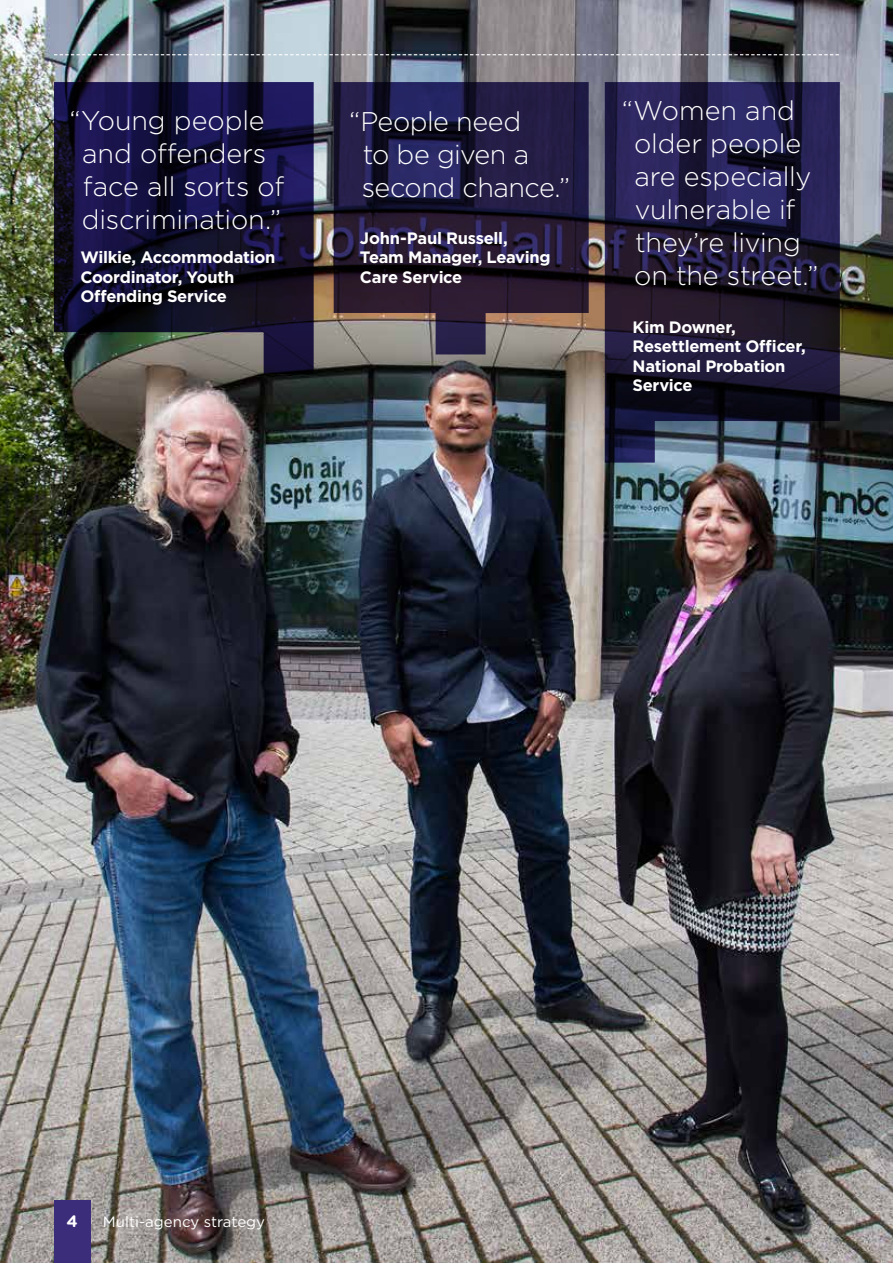
<style>
.page{position:relative;width:893px;height:1263px;background:#fff}
.page>*{position:absolute;margin:0;border:0;box-sizing:border-box;transform-origin:0 0}
.t1{font:300 27px/33px "Gotham";letter-spacing:-.01em;color:#fff}
.t2{font:700 16.5px/19.5px "Gotham";letter-spacing:-.02em;color:#fff}
.t3{font:15px "Gotham";color:#fff}
.s1{font-family:"Gotham Rounded";font-weight:700;font-size:16.5px}
</style>
<div class="page">
<img style="left:0;top:0;width:893px;height:1263px">
<div style="left:54px;top:1200px;width:36px;height:63px;background:#3b2d7a"></div>
<svg style="left:54px;top:82px;width:260px;height:292px"></svg>
<svg style="left:334px;top:82px;width:255px;height:272px"></svg>
<svg style="left:605px;top:82px;width:235px;height:381px"></svg>
<svg style="left:54px;top:54px;width:785px;height:1px"></svg>
<p class="t1" style="left:82px;top:104px;width:204px;text-indent:-12px">“Young people and offenders face all sorts of discrimination.”</p>
<p class="t2" style="left:80px;top:248px;width:196px">Wilkie, Accommodation<br>Coordinator, Youth<br>Offending Service</p>
<p class="t1" style="left:362px;top:104px;width:210px;text-indent:-13px">“People need<br>to be given a second chance.”</p>
<p class="t2" style="left:360px;top:228px;width:192px">John-Paul Russell,<br>Team Manager, Leaving<br>Care Service</p>
<p class="t1" style="left:634px;top:94px;width:186px;text-indent:-12px">“Women and older people are especially vulnerable if they’re living on the street.”</p>
<p class="t2" style="left:632px;top:317px;width:175px">Kim Downer,<br>Resettlement Officer,<br>National Probation<br>Service</p>
<p class="t3" style="left:52px;top:1212px;width:192px"><span class="s1">4 4</span> Multi-agency stra egy</p>
<p class="t3" style="left:103px;top:1212px;width:164px">Multi-agency strategy</p>
</div>
